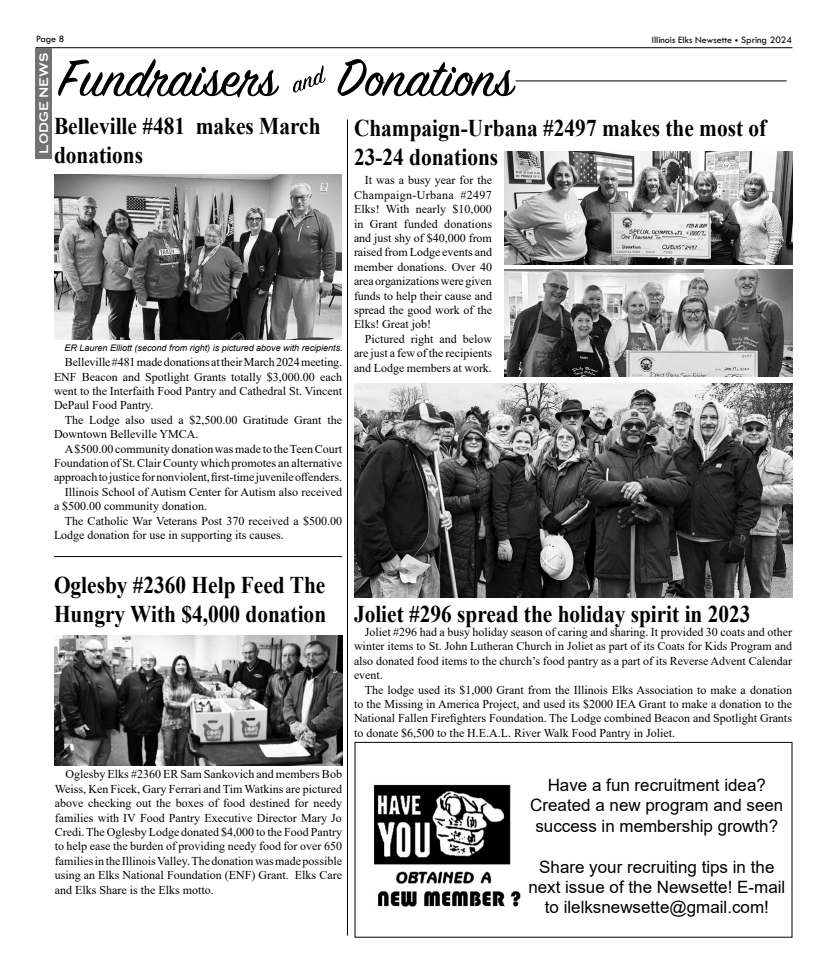
<style>
.page{position:relative;width:828px;height:972px;background:#fff}
.page>*{position:absolute;margin:0;border:0;box-sizing:border-box;transform-origin:0 0}
.t1{font:700 24px/28.8px "Times New Roman";color:#000;scale:.89 1}
.t2{font:17px/20.4px "Arial";color:#000;text-align:center}
.t3{font:13px "Media Gothic";color:#fff}
.t4{font:12px/14.4px "Times New Roman";color:#000;text-align:justify}
.t5{font:10px "Tw Cen";color:#000}
.t6{font:italic 9px "Arial";color:#000}
</style>
<div class="page">
<hr style="left:36px;top:47px;width:756px;height:1px;background:#000">
<div style="left:36px;top:48px;width:16px;height:110px;background:#727272"></div>
<img style="left:374px;top:784px;width:147px;height:123px">
<div style="left:354px;top:742px;width:438px;height:196px;border:1px solid #000"></div>
<hr style="left:347px;top:120px;width:1px;height:815px;background:#000">
<hr style="left:516px;top:80px;width:270px;height:1px;background:#000101">
<svg style="left:58px;top:59px;width:457px;height:39px"></svg>
<img style="left:54px;top:175px;width:288px;height:164px">
<img style="left:504px;top:270px;width:288px;height:107px">
<img style="left:504px;top:151px;width:288px;height:113px">
<img style="left:354px;top:383px;width:439px;height:214px">
<img style="left:55px;top:635px;width:288px;height:130px">
<hr style="left:54px;top:556px;width:288px;height:1px;background:#000">
<p class="t5" style="left:36px;top:33px;width:30px">Page 8</p>
<p class="t5" style="left:652px;top:34px;width:142px">Illinois Elks Newsette • Spring 2024</p>
<p class="t3" style="left:36px;top:154px;width:102px;rotate:-90deg">LODGE NEWS</p>
<h1 class="t1" style="left:54px;top:111px;width:301px">Belleville #481 makes March donations</h1>
<h1 class="t1" style="left:354px;top:113px;width:465px">Champaign-Urbana #2497 makes the most of<br>23-24 donations</h1>
<p class="t4" style="left:354px;top:173px;width:140px;text-indent:11px">It was a busy year for the Champaign-Urbana #2497<br>Elks! With nearly $10,000 in Grant funded donations and just shy of $40,000 from raised from Lodge events and member donations. Over 40 area organizations were given funds to help their cause and spread the good work of the Elks! Great job!</p>
<p class="t4" style="left:354px;top:331px;width:140px;text-indent:11px">Pictured right and below are just a few of the recipients and Lodge members at work.</p>
<p class="t6" style="left:65px;top:342px;width:280px">ER Lauren Elliott (second from right) is pictured above with recipients.</p>
<p class="t4" style="left:54px;top:355px;width:290px;text-indent:11px">Belleville #481 made donations at their March 2024 meeting.<br>ENF Beacon and Spotlight Grants totally $3,000.00 each went to the Interfaith Food Pantry and Cathedral St. Vincent DePaul Food Pantry.</p>
<p class="t4" style="left:54px;top:412px;width:290px;text-indent:11px">The Lodge also used a $2,500.00 Gratitude Grant the<br>Downtown Belleville YMCA.</p>
<p class="t4" style="left:65px;top:441px;width:279px">A $500.00 community donation was made to the Teen Court</p>
<p class="t4" style="left:54px;top:455px;width:290px">Foundation of St. Clair County which promotes an alternative</p>
<p class="t4" style="left:54px;top:470px;width:290px">approach to justice for nonviolent, first-time juvenile offenders.</p>
<p class="t4" style="left:65px;top:484px;width:279px">Illinois School of Autism Center for Autism also received</p>
<p class="t4" style="left:54px;top:499px;width:154px">a $500.00 community donation.</p>
<p class="t4" style="left:65px;top:513px;width:279px">The Catholic War Veterans Post 370 received a $500.00</p>
<p class="t4" style="left:54px;top:527px;width:231px">Lodge donation for use in supporting its causes.</p>
<h1 class="t1" style="left:54px;top:570px;width:307px">Oglesby #2360 Help Feed The<br>Hungry With $4,000 donation</h1>
<h1 class="t1" style="left:354px;top:599px;width:447px">Joliet #296 spread the holiday spirit in 2023</h1>
<p class="t4" style="left:354px;top:624px;width:440px;text-indent:11px">Joliet #296 had a busy holiday season of caring and sharing. It provided 30 coats and other winter items to St. John Lutheran Church in Joliet as part of its Coats for Kids Program and also donated food items to the church’s food pantry as a part of its Reverse Advent Calendar event.</p>
<p class="t4" style="left:354px;top:682px;width:440px;text-indent:11px">The lodge used its $1,000 Grant from the Illinois Elks Association to make a donation to the Missing in America Project, and used its $2000 IEA Grant to make a donation to the National Fallen Firefighters Foundation. The Lodge combined Beacon and Spotlight Grants to donate $6,500 to the H.E.A.L. River Walk Food Pantry in Joliet.</p>
<p class="t4" style="left:55px;top:767px;width:289px;text-indent:11px">Oglesby Elks #2360 ER Sam Sankovich and members Bob Weiss, Ken Ficek, Gary Ferrari and Tim Watkins are pictured above checking out the boxes of food destined for needy families with IV Food Pantry Executive Director Mary Jo Credi. The Oglesby Lodge donated $4,000 to the Food Pantry to help ease the burden of providing needy food for over 650 families in the Illinois Valley. The donation was made possible using an Elks National Foundation (ENF) Grant. Elks Care and Elks Share is the Elks motto.</p>
<h2 class="t2" style="left:530px;top:775px;width:255px">Have a fun recruitment idea?<br>Created a new program and seen success in membership growth?</h2>
<h2 class="t2" style="left:528px;top:856px;width:258px">Share your recruiting tips in the next issue of the Newsette! E-mail to ilelksnewsette@gmail.com!</h2>
</div>
